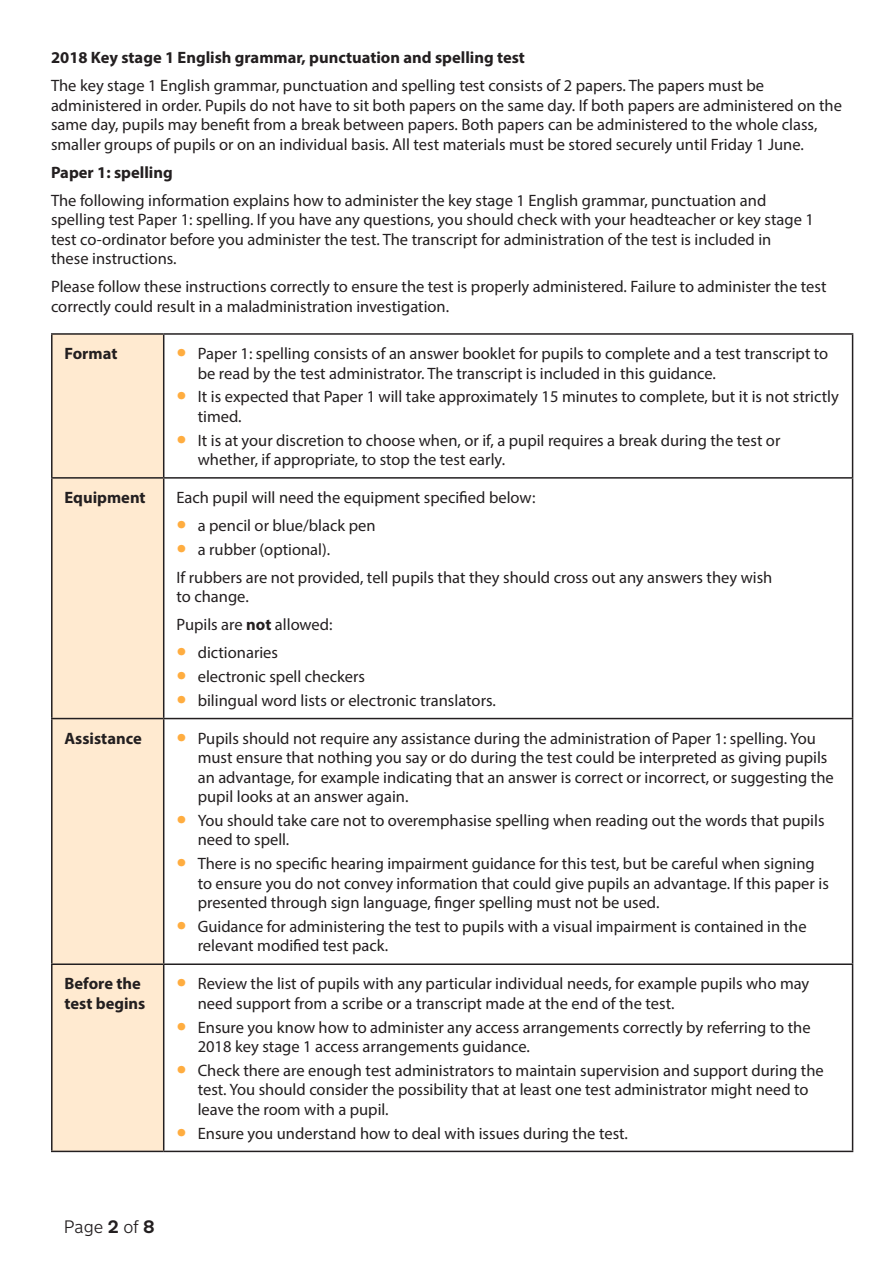
<style>
.page{position:relative;width:893px;height:1263px;background:#fff}
.page>*{position:absolute;margin:0;border:0;box-sizing:border-box;transform-origin:0 0}
.Page_number{font:300 18px "New Transport";color:#231f20}
.P__paragraph_text{font:16.5px/19.5px "Myriad Pro";color:#231f20}
.Table_body_LEFT{font:16.5px/19.5px "Myriad Pro";color:#231f20}
.P__paragraph_text-2{font:700 16.5px "Myriad Pro";color:#231f20}
.Table_body_LEFT-2{font:700 16.5px/19.5px "Myriad Pro";color:#231f20}
.s1{font-size:36px;color:#ffad40}
.s2{font-weight:700}
</style>
<div class="page">
<div style="left:53px;top:335px;width:110px;height:816px;background:#ffead0"></div>
<hr style="left:51px;top:333px;width:113px;height:2px;background:#231f20">
<hr style="left:51px;top:335px;width:2px;height:142px;background:#231f20">
<hr style="left:164px;top:333px;width:689px;height:2px;background:#231f20">
<hr style="left:163px;top:335px;width:1px;height:142px;background:#231f20">
<hr style="left:852px;top:335px;width:1px;height:142px;background:#231f20">
<hr style="left:51px;top:477px;width:113px;height:2px;background:#231f20">
<hr style="left:51px;top:479px;width:2px;height:239px;background:#231f20">
<hr style="left:164px;top:477px;width:689px;height:2px;background:#231f20">
<hr style="left:163px;top:479px;width:1px;height:239px;background:#231f20">
<hr style="left:852px;top:479px;width:1px;height:239px;background:#231f20">
<hr style="left:51px;top:718px;width:113px;height:1px;background:#231f20">
<hr style="left:51px;top:719px;width:2px;height:244px;background:#231f20">
<hr style="left:164px;top:718px;width:689px;height:1px;background:#231f20">
<hr style="left:163px;top:719px;width:1px;height:244px;background:#231f20">
<hr style="left:852px;top:719px;width:1px;height:244px;background:#231f20">
<hr style="left:51px;top:963px;width:113px;height:2px;background:#231f20">
<hr style="left:51px;top:965px;width:2px;height:186px;background:#231f20">
<hr style="left:164px;top:963px;width:689px;height:2px;background:#231f20">
<hr style="left:163px;top:965px;width:1px;height:186px;background:#231f20">
<hr style="left:852px;top:965px;width:1px;height:186px;background:#231f20">
<hr style="left:51px;top:1151px;width:113px;height:1px;background:#231f20">
<hr style="left:164px;top:1151px;width:689px;height:1px;background:#231f20">
<p class="P__paragraph_text-2" style="left:51px;top:47px;width:475px">2018 Key stage 1 English grammar, punctuation and spelling test</p>
<p class="P__paragraph_text" style="left:51px;top:76px;width:792px">The key stage 1 English grammar, punctuation and spelling test consists of 2 papers. The papers must be administered in order. Pupils do not have to sit both papers on the same day. If both papers are administered on the same day, pupils may benefit from a break between papers. Both papers can be administered to the whole class, smaller groups of pupils or on an individual basis. All test materials must be stored securely until Friday 1 June.</p>
<p class="P__paragraph_text-2" style="left:51px;top:162px;width:123px">Paper 1: spelling</p>
<p class="P__paragraph_text" style="left:51px;top:190px;width:764px">The following information explains how to administer the key stage 1 English grammar, punctuation and spelling test Paper 1: spelling. If you have any questions, you should check with your headteacher or key stage 1 test co-ordinator before you administer the test. The transcript for administration of the test is included in<br>these instructions.</p>
<p class="P__paragraph_text" style="left:51px;top:277px;width:777px">Please follow these instructions correctly to ensure the test is properly administered. Failure to administer the test correctly could result in a maladministration investigation.</p>
<p class="Table_body_LEFT-2" style="left:65px;top:343px;width:54px">Format</p>
<p class="P__paragraph_text" style="left:198px;top:344px;width:632px;text-indent:-21px"><span class="s1">•</span> Paper 1: spelling consists of an answer booklet for pupils to complete and a test transcript to be read by the test administrator. The transcript is included in this guidance.</p>
<p class="P__paragraph_text" style="left:198px;top:387px;width:643px;text-indent:-21px"><span class="s1">•</span> It is expected that Paper 1 will take approximately 15 minutes to complete, but it is not strictly timed.</p>
<p class="P__paragraph_text" style="left:198px;top:430px;width:584px;text-indent:-21px"><span class="s1">•</span> It is at your discretion to choose when, or if, a pupil requires a break during the test or whether, if appropriate, to stop the test early.</p>
<p class="Table_body_LEFT-2" style="left:65px;top:487px;width:83px">Equipment</p>
<p class="Table_body_LEFT" style="left:176px;top:487px;width:360px">Each pupil will need the equipment specified below:</p>
<p class="P__paragraph_text" style="left:176px;top:515px;width:201px"><span class="s1">•</span> a pencil or blue/black pen</p>
<p class="P__paragraph_text" style="left:176px;top:539px;width:155px"><span class="s1">•</span> a rubber (optional).</p>
<p class="Table_body_LEFT" style="left:176px;top:567px;width:597px">If rubbers are not provided, tell pupils that they should cross out any answers they wish to change.</p>
<p class="Table_body_LEFT" style="left:176px;top:615px;width:158px">Pupils are <span class="s2">not</span> allowed:</p>
<p class="P__paragraph_text" style="left:176px;top:643px;width:103px"><span class="s1">•</span> dictionaries</p>
<p class="P__paragraph_text" style="left:176px;top:666px;width:190px"><span class="s1">•</span> electronic spell checkers</p>
<p class="P__paragraph_text" style="left:176px;top:690px;width:321px"><span class="s1">•</span> bilingual word lists or electronic translators.</p>
<p class="Table_body_LEFT-2" style="left:65px;top:728px;width:79px">Assistance</p>
<p class="P__paragraph_text" style="left:198px;top:728px;width:637px;text-indent:-21px"><span class="s1">•</span> Pupils should not require any assistance during the administration of Paper 1: spelling. You must ensure that nothing you say or do during the test could be interpreted as giving pupils an advantage, for example indicating that an answer is correct or incorrect, or suggesting the pupil looks at an answer again.</p>
<p class="P__paragraph_text" style="left:198px;top:810px;width:628px;text-indent:-21px"><span class="s1">•</span> You should take care not to overemphasise spelling when reading out the words that pupils need to spell.</p>
<p class="P__paragraph_text" style="left:198px;top:854px;width:633px;text-indent:-21px"><span class="s1">•</span> There is no specific hearing impairment guidance for this test, but be careful when signing to ensure you do not convey information that could give pupils an advantage. If this paper is presented through sign language, finger spelling must not be used.</p>
<p class="P__paragraph_text" style="left:198px;top:916px;width:610px;text-indent:-21px"><span class="s1">•</span> Guidance for administering the test to pupils with a visual impairment is contained in the relevant modified test pack.</p>
<p class="Table_body_LEFT-2" style="left:65px;top:973px;width:82px">Before the test begins</p>
<p class="P__paragraph_text" style="left:198px;top:974px;width:613px;text-indent:-21px"><span class="s1">•</span> Review the list of pupils with any particular individual needs, for example pupils who may need support from a scribe or a transcript made at the end of the test.</p>
<p class="P__paragraph_text" style="left:198px;top:1017px;width:614px;text-indent:-21px"><span class="s1">•</span> Ensure you know how to administer any access arrangements correctly by referring to the<br>2018 key stage 1 access arrangements guidance.</p>
<p class="P__paragraph_text" style="left:198px;top:1060px;width:628px;text-indent:-21px"><span class="s1">•</span> Check there are enough test administrators to maintain supervision and support during the test. You should consider the possibility that at least one test administrator might need to leave the room with a pupil.</p>
<p class="P__paragraph_text" style="left:176px;top:1123px;width:453px"><span class="s1">•</span> Ensure you understand how to deal with issues during the test.</p>
<p class="Page_number" style="left:64px;top:1216px;width:92px">Page <span class="s2">2</span> of <span class="s2">8</span></p>
</div>
